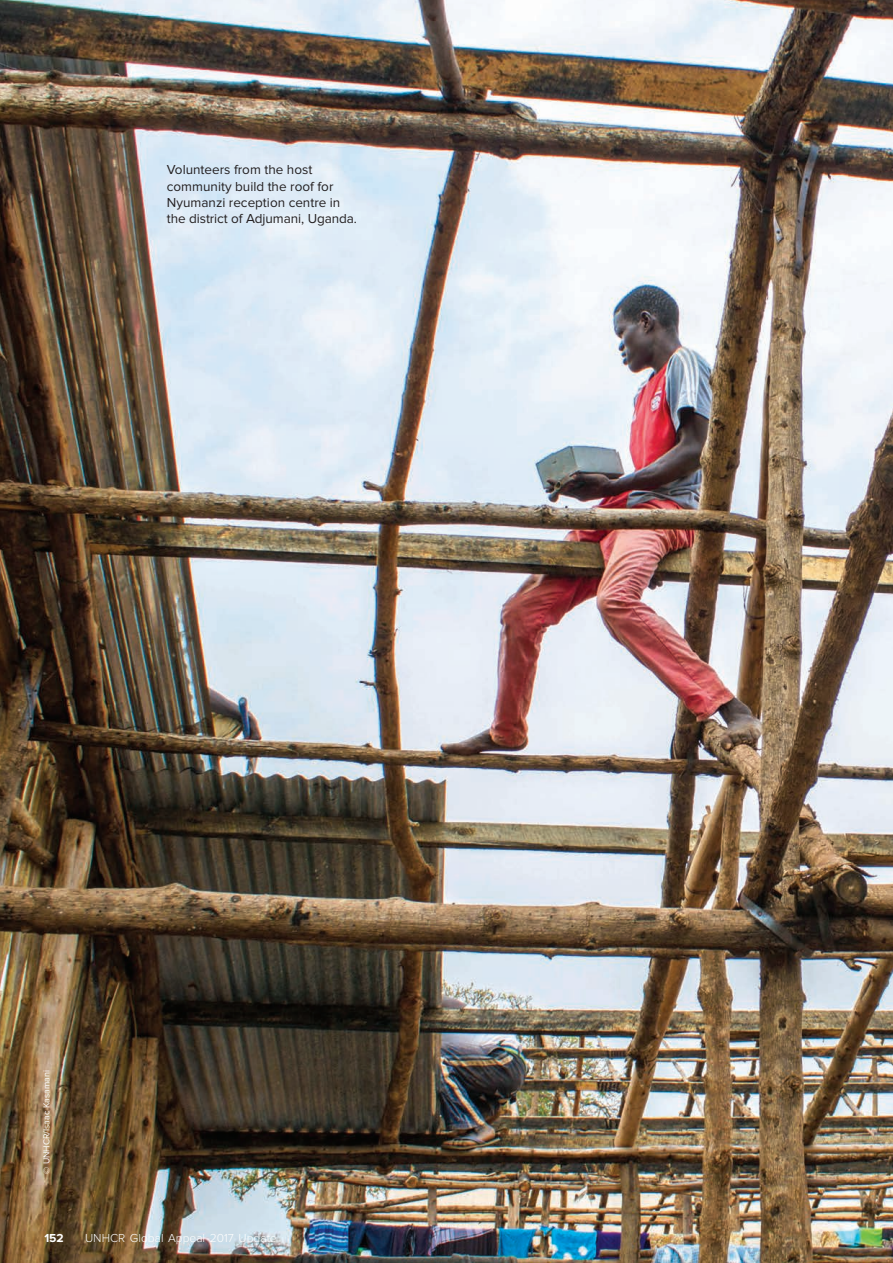
<style>
.page{position:relative;width:893px;height:1263px;background:#fff}
.page>*{position:absolute;margin:0;border:0;box-sizing:border-box;transform-origin:0 0}
.t1{font:13.5px/16.2px "Proxima Nova";color:#231f20}
.t2{font:300 12px "Proxima Nova";color:#fff}
.t3{font:700 12px "Proxima Nova";color:#fff}
.t4{font:9px "Proxima Nova";color:#fff}
</style>
<div class="page">
<img style="left:0;top:0;width:893px;height:1263px">
<p class="t1" style="left:167px;top:162px;width:192px">Volunteers from the host community build the roof for<br>Nyumanzi reception centre in the district of Adjumani, Uganda.</p>
<p class="t4" style="left:43px;top:1174px;width:105px;rotate:-90deg">© UNHCR/Isaac Kasamani</p>
<p class="t3" style="left:44px;top:1232px;width:21px">152</p>
<p class="t2" style="left:85px;top:1232px;width:193px">UNHCR Global Appeal 2017 Update</p>
</div>
